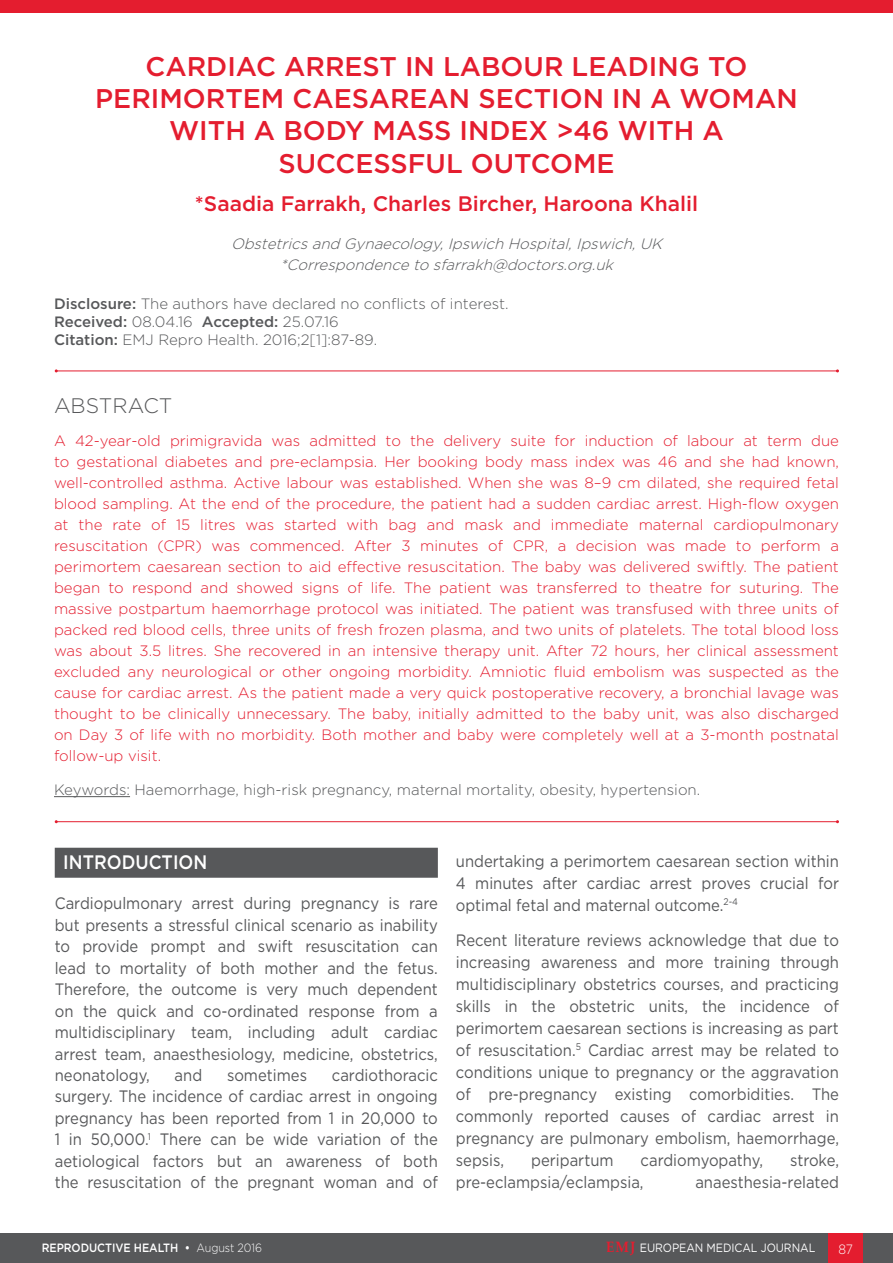
<style>
.page{position:relative;width:893px;height:1263px;background:#fff}
.page>*{position:absolute;margin:0;border:0;box-sizing:border-box;transform-origin:0 0}
._1__Title{font:500 27px/32.4px "Gotham";color:#e41d2f;text-align:center}
._2__Authors{font:500 21px "Gotham";color:#e41d2f}
._5__Abstract_Title{font:300 21px "Gotham";color:#57585a}
._8__Heading_1{font:500 19.5px "Gotham";color:#fff;scale:.9 1}
._11__Main_text{font:16.5px/21.5px "Gotham";color:#57585a;text-align:justify;scale:.9 1}
._6__Abstract_text{font:300 15px/21px "Gotham";color:#e41d2f;text-align:justify}
._4__Disclosure_Recei{font:300 15px "Gotham";color:#57585a}
._3__Bi-lines{font:italic 300 15px "Gotham";color:#57585a}
._7__Keywords{font:300 15px "Gotham";color:#57585a}
._4__Disclosure_Recei-2{font:500 15px "Gotham";letter-spacing:-.005em;color:#57585a}
.t1{font:300 13.5px "Gotham";color:#fff;scale:.9 1}
.t2{font:500 12px "Gotham";letter-spacing:-.005em;color:#fff;scale:.9 1}
.t3{font:12px "Gotham";letter-spacing:-.005em;color:#fff;scale:.9 1}
.s1{font-weight:500}
.s2{font-weight:300}
.s3{font-family:"Palatino Linotype";font-weight:700;font-size:15px;color:#e41d2f}
</style>
<div class="page">
<div style="left:0;top:1233px;width:893px;height:30px;background:#57585a"></div>
<div style="left:829px;top:1233px;width:34px;height:30px;background:#e41d2f"></div>
<hr style="left:54px;top:796px;width:76px;height:1px;background:#57585a">
<hr style="left:56px;top:371px;width:781px;height:1px;background:#e41d2f">
<hr style="left:56px;top:821px;width:781px;height:1px;background:#e41d2f">
<div style="left:55px;top:848px;width:383px;height:30px;background:#57585a"></div>
<div style="left:0;top:0;width:893px;height:12px;background:#e41d2f"></div>
<p class="_1__Title" style="left:95px;top:50px;width:704px">CARDIAC ARREST IN LABOUR LEADING TO<br>PERIMORTEM CAESAREAN SECTION IN A WOMAN<br>WITH A BODY MASS INDEX &gt;46 WITH A<br>SUCCESSFUL OUTCOME</p>
<p class="_2__Authors" style="left:195px;top:190px;width:505px">*Saadia Farrakh, Charles Bircher, Haroona Khalil</p>
<p class="_3__Bi-lines" style="left:231px;top:234px;width:437px">Obstetricsand Gynaecology,Ipswich Hospital,Ipswich,UK</p>
<p class="_3__Bi-lines" style="left:280px;top:255px;width:339px">*Correspondenceto sfarrakh@doctors.org.uk</p>
<p class="_4__Disclosure_Recei" style="left:54px;top:294px;width:456px"><span class="s1">Disclosure:</span> The authors have declared no conflicts of interest.</p>
<p class="_4__Disclosure_Recei-2" style="left:54px;top:312px;width:286px">Received: <span class="s2">08.04.16</span> Accepted: <span class="s2">25.07.16</span></p>
<p class="_4__Disclosure_Recei" style="left:54px;top:330px;width:325px"><span class="s1">Citation:</span> EMJ Repro Health. 2016;2[1]:87-89.</p>
<p class="_5__Abstract_Title" style="left:54px;top:392px;width:120px">ABSTRACT</p>
<p class="_6__Abstract_text" style="left:54px;top:430px;width:786px">A 42-year-old primigravida was admitted to the delivery suite for induction of labour at term due to gestational diabetes and pre-eclampsia. Her booking body mass index was 46 and she had known, well-controlled asthma. Active labour was established. When she was 8–9 cm dilated, she required fetal blood sampling. At the end of the procedure, the patient had a sudden cardiac arrest. High-flow oxygen at the rate of 15 litres was started with bag and mask and immediate maternal cardiopulmonary resuscitation (CPR) was commenced. After 3 minutes of CPR, a decision was made to perform a perimortem caesarean section to aid effective resuscitation. The baby was delivered swiftly. The patient began to respond and showed signs of life. The patient was transferred to theatre for suturing. The massive postpartum haemorrhage protocol was initiated. The patient was transfused with three units of packed red blood cells, three units of fresh frozen plasma, and two units of platelets. The total blood loss was about 3.5 litres. She recovered in an intensive therapy unit. After 72 hours, her clinical assessment excluded any neurological or other ongoing morbidity. Amniotic fluid embolism was suspected as the cause for cardiac arrest. As the patient made a very quick postoperative recovery, a bronchial lavage was thought to be clinically unnecessary. The baby, initially admitted to the baby unit, was also discharged on Day 3 of life with no morbidity. Both mother and baby were completely well at a 3-month postnatal follow-up visit.</p>
<p class="_7__Keywords" style="left:54px;top:780px;width:648px">Keywords: Haemorrhage, high-risk pregnancy, maternal mortality, obesity, hypertension.</p>
<p class="_8__Heading_1" style="left:63px;top:849px;width:162px">INTRODUCTION</p>
<p class="_11__Main_text" style="left:55px;top:892px;width:427px">Cardiopulmonary arrest during pregnancy is rare but presents a stressful clinical scenario as inability to provide prompt and swift resuscitation can lead to mortality of both mother and the fetus.<br>Therefore, the outcome is very much dependent on the quick and co-ordinated response from a multidisciplinary team, including adult cardiac arrest team, anaesthesiology, medicine, obstetrics, neonatology,</p>
<p class="_11__Main_text" style="left:55px;top:1064px;width:427px;text-indent:277px">cardiothoracic surgery. The incidence of cardiac arrest in ongoing pregnancy has been reported from 1 in 20,000 to 1 in 50,000.<sup>1</sup> There can be wide variation of the aetiological factors but an awareness of both the resuscitation of the pregnant woman and of</p>
<p class="_11__Main_text" style="left:175px;top:1064px;width:32px">and</p>
<p class="_11__Main_text" style="left:227px;top:1064px;width:91px">sometimes</p>
<p class="_11__Main_text" style="left:456px;top:849px;width:427px;line-height:22px">undertaking a perimortem caesarean section within 4 minutes after cardiac arrest proves crucial for optimal fetal and maternal outcome.<sup>2-4</sup></p>
<p class="_11__Main_text" style="left:456px;top:928px;width:427px;line-height:22px">Recent literature reviews acknowledge that due to increasing awareness and more training through multidisciplinary obstetrics courses, and practicing skills in the obstetric units, the incidence of perimortem caesarean sections is increasing as part of resuscitation.<sup>5</sup> Cardiac arrest may be related to conditions unique to pregnancy or the aggravation of pre-pregnancy existing comorbidities. The commonly reported causes of cardiac arrest in pregnancy are pulmonary embolism, haemorrhage, sepsis,</p>
<p class="_11__Main_text" style="left:531px;top:1149px;width:93px">peripartum</p>
<p class="_11__Main_text" style="left:641px;top:1149px;width:138px">cardiomyopathy,</p>
<p class="_11__Main_text" style="left:790px;top:1149px;width:56px">stroke,</p>
<p class="_11__Main_text" style="left:456px;top:1171px;width:210px">pre-eclampsia/eclampsia,</p>
<p class="_11__Main_text" style="left:695px;top:1171px;width:161px">anaesthesia-related</p>
<p class="t2" style="left:42px;top:1240px;width:246px">REPRODUCTIVE HEALTH • <span class="s2">August 2016</span></p>
<p class="t3" style="left:606px;top:1240px;width:234px"><span class="s3">EMJ</span> EUROPEAN MEDICAL JOURNAL</p>
<p class="t1" style="left:838px;top:1240px;width:18px">87</p>
</div>
